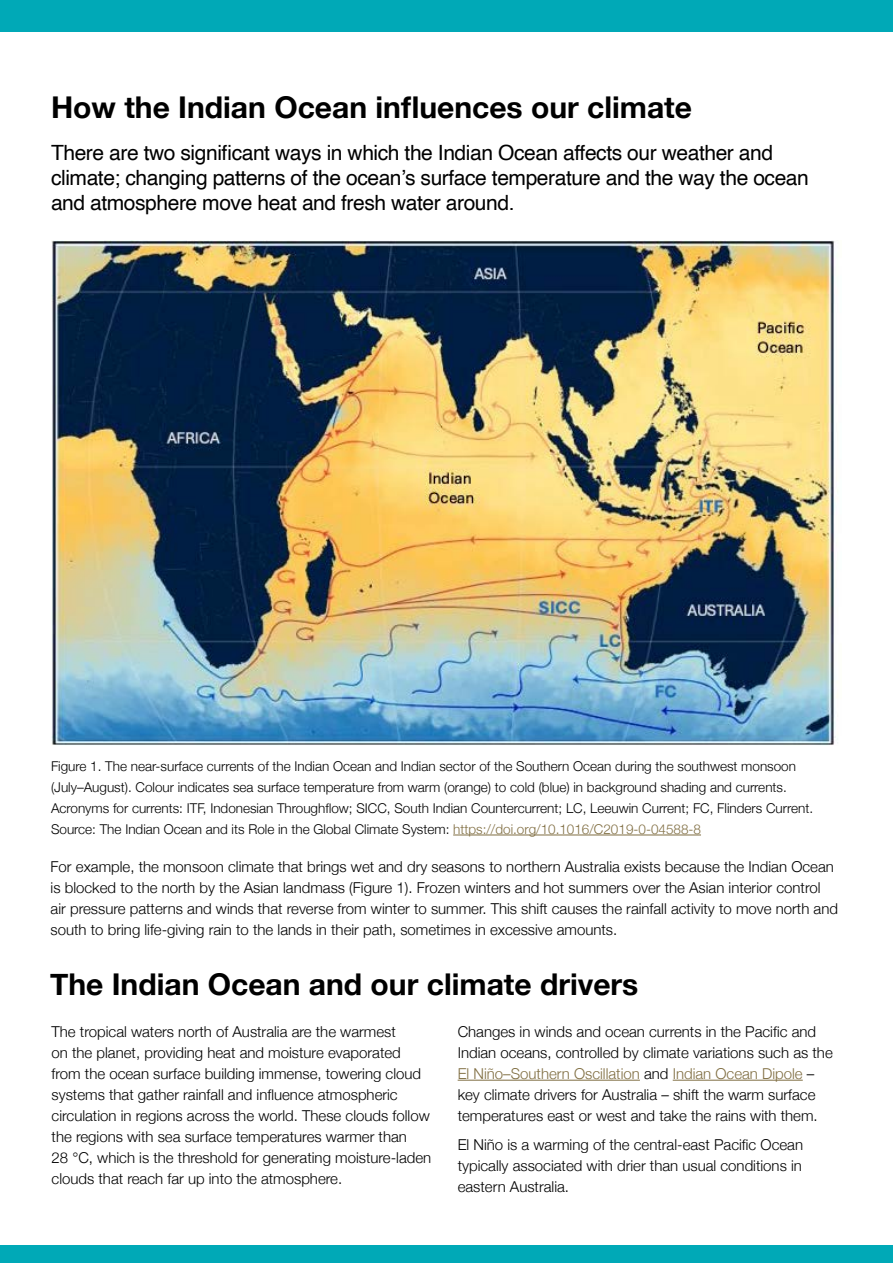
<style>
.page{position:relative;width:893px;height:1263px;background:#fff}
.page>*{position:absolute;margin:0;border:0;box-sizing:border-box;transform-origin:0 0}
.t1{font:700 30px "Helvetica Neue";color:#000}
.t2{font:21px/25.2px "Helvetica";letter-spacing:-.02em;color:#000}
.t3{font:300 15px/21px "Helvetica Neue";color:#000}
.t4{font:300 13.5px/21px "Helvetica Neue";color:#000}
.s1{color:#806e42}
</style>
<div class="page">
<div style="left:0;top:0;width:893px;height:32px;background:#00a9b7"></div>
<div style="left:0;top:1246px;width:893px;height:17px;background:#00a9b7"></div>
<img style="left:51px;top:241px;width:787px;height:504px">
<hr style="left:453px;top:835px;width:248px;height:1px;background:#806e42">
<hr style="left:458px;top:1080px;width:182px;height:1px;background:#806e42">
<hr style="left:673px;top:1080px;width:130px;height:1px;background:#806e42">
<h1 class="t1" style="left:51px;top:83px;width:642px">How the Indian Ocean influences our climate</h1>
<h2 class="t2" style="left:51px;top:141px;width:759px">There are two significant ways in which the Indian Ocean affects our weather and climate; changing patterns of the ocean’s surface temperature and the way the ocean and atmosphere move heat and fresh water around.</h2>
<p class="t4" style="left:51px;top:754px;width:764px">Figure 1. The near-surface currents of the Indian Ocean and Indian sector of the Southern Ocean during the southwest monsoon (July–August). Colour indicates sea surface temperature from warm (orange) to cold (blue) in background shading and currents.<br>Acronyms for currents: ITF, Indonesian Throughflow; SICC, South Indian Countercurrent; LC, Leeuwin Current; FC, Flinders Current.<br>Source: The Indian Ocean and its Role in the Global Climate System: <span class="s1">https://doi.org/10.1016/C2019-0-04588-8</span></p>
<p class="t3" style="left:51px;top:855px;width:789px">For example, the monsoon climate that brings wet and dry seasons to northern Australia exists because the Indian Ocean is blocked to the north by the Asian landmass (Figure 1). Frozen winters and hot summers over the Asian interior control air pressure patterns and winds that reverse from winter to summer. This shift causes the rainfall activity to move north and south to bring life-giving rain to the lands in their path, sometimes in excessive amounts.</p>
<h1 class="t1" style="left:50px;top:961px;width:590px">The Indian Ocean and our climate drivers</h1>
<p class="t3" style="left:52px;top:1020px;width:381px">The tropical waters north of Australia are the warmest<br>on the planet, providing heat and moisture evaporated from the ocean surface building immense, towering cloud systems that gather rainfall and influence atmospheric circulation in regions across the world. These clouds follow the regions with sea surface temperatures warmer than<br>28 °C, which is the threshold for generating moisture-laden clouds that reach far up into the atmosphere.</p>
<p class="t3" style="left:458px;top:1020px;width:377px">Changes in winds and ocean currents in the Pacific and Indian oceans, controlled by climate variations such as the <span class="s1">El Niño–Southern Oscillation</span> and <span class="s1">Indian Ocean Dipole</span> – key climate drivers for Australia – shift the warm surface temperatures east or west and take the rains with them.</p>
<p class="t3" style="left:458px;top:1133px;width:347px;text-align:justify">El Niño is a warming of the central-east Pacific Ocean typically associated with drier than usual conditions in eastern Australia.</p>
</div>
